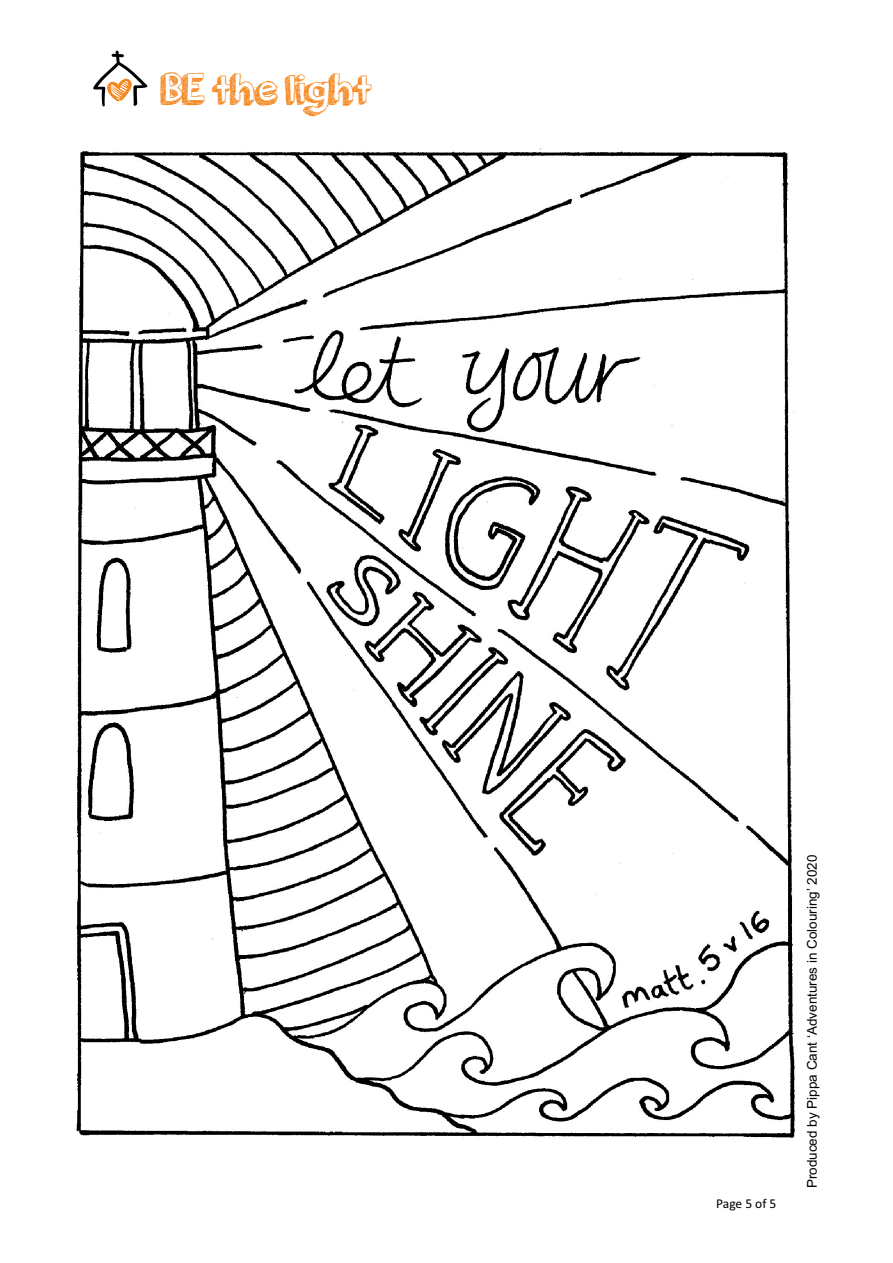
<style>
.page{position:relative;width:893px;height:1263px;background:#fff}
.page>*{position:absolute;margin:0;border:0;box-sizing:border-box;transform-origin:0 0}
.t1{font:45.45px "orangejuice";letter-spacing:-.02em;color:#f5871f}
.t2{font:13.5px "Arial";color:#000002}
.t3{font:13.5px "Calibri";letter-spacing:-.005em;color:#000002}
</style>
<div class="page">
<img style="left:76px;top:148px;width:719px;height:990px">
<svg style="left:93px;top:50px;width:54px;height:57px"></svg>
<h1 class="t1" style="left:160px;top:71px;width:212px">BE the light</h1>
<p class="t3" style="left:716px;top:1197px;width:62px">Page 5 of 5</p>
<p class="t2" style="left:807px;top:1188px;width:335px;rotate:-90deg">Produced by Pippa Cant ‘Adventures in Colouring’ 2020</p>
</div>
